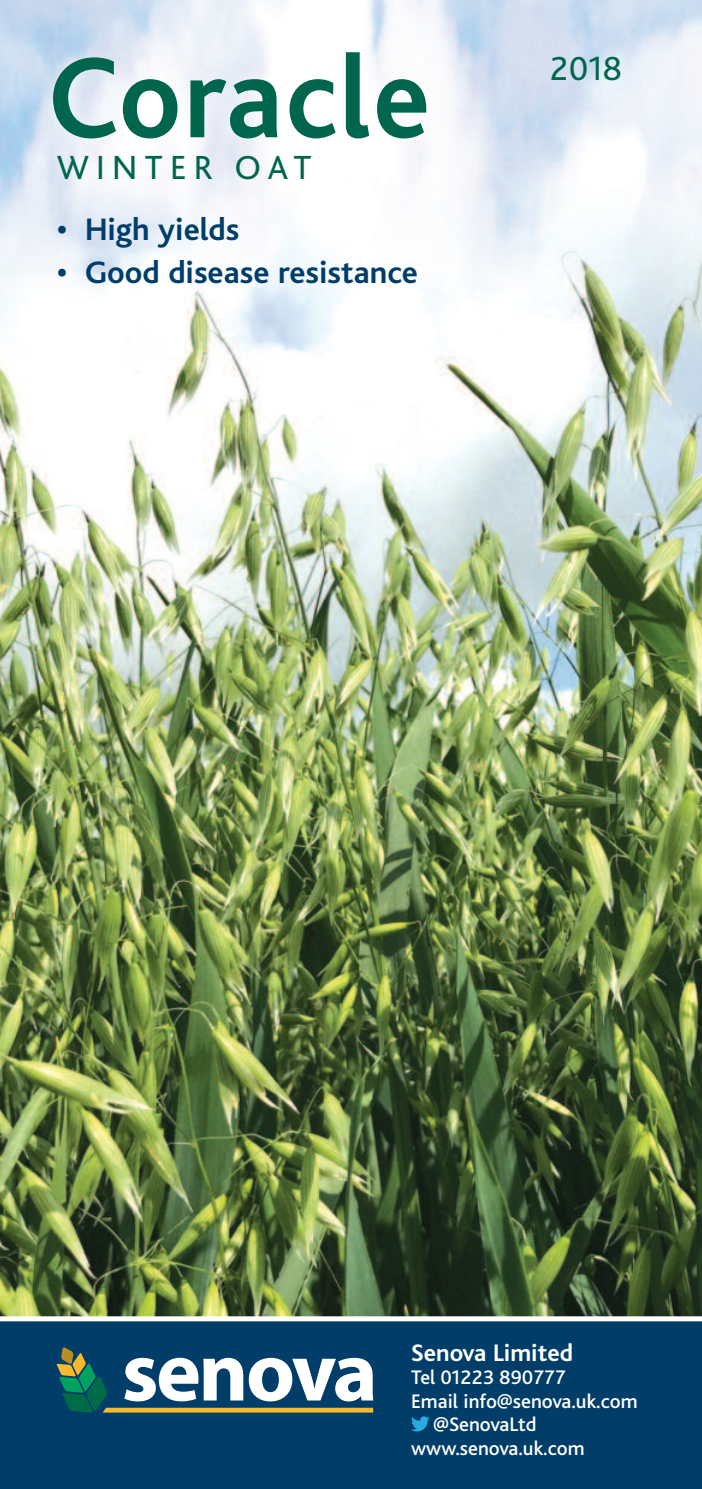
<style>
.page{position:relative;width:702px;height:1489px;background:#fff}
.page>*{position:absolute;margin:0;border:0;box-sizing:border-box;transform-origin:0 0}
.t1{font:700 120px "Bliss";letter-spacing:.02em;color:#00654d;scale:.96 1}
.t2{font:35px "Bliss";letter-spacing:.2em;color:#00654d}
.t3{font:700 32.5px "Bliss";color:#003e69}
.t4{font:700 25px "Bliss";color:#fff}
.t5{font:500 20.5px "Bliss";color:#fff}
</style>
<div class="page">
<img style="left:0;top:0;width:702px;height:1316px">
<div style="left:0;top:1318px;width:702px;height:170px;background:#003e69"></div>
<svg style="left:57px;top:1347px;width:316px;height:65px"></svg>
<div style="left:0;top:1316px;width:702px;height:5px;background:#fff"></div>
<img style="left:24px;top:17px;width:600px;height:173px">
<img style="left:31px;top:126px;width:632px;height:92px">
<svg style="left:411px;top:1416px;width:18px;height:15px"></svg>
<h1 class="t1" style="left:49px;top:58px;width:398px">Coracle</h1>
<h2 class="t2" style="left:57px;top:156px;width:256px">WINTER OAT</h2>
<h3 class="t3" style="left:57px;top:218px;width:184px">• High yields</h3>
<h3 class="t3" style="left:57px;top:262px;width:363px">• Good disease resistance</h3>
<h2 class="t2" style="left:550px;top:57px;width:73px">2018</h2>
<p class="t4" style="left:411px;top:1344px;width:163px">Senova Limited</p>
<p class="t5" style="left:411px;top:1370px;width:156px">Tel 01223 890777</p>
<p class="t5" style="left:411px;top:1393px;width:228px">Email info@senova.uk.com</p>
<p class="t5" style="left:433px;top:1417px;width:105px">@SenovaLtd</p>
<p class="t5" style="left:411px;top:1441px;width:175px">www.senova.uk.com</p>
</div>
